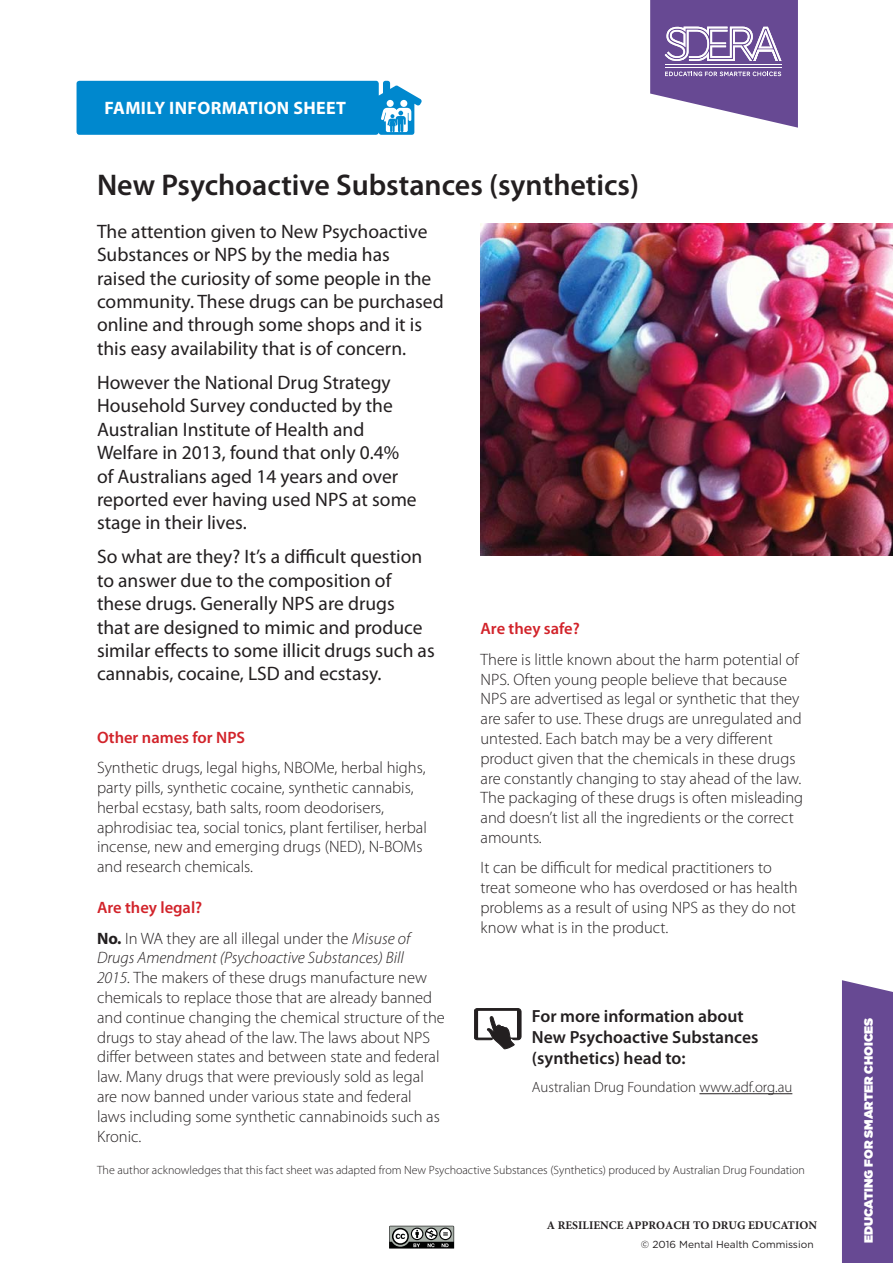
<style>
.page{position:relative;width:893px;height:1263px;background:#fff}
.page>*{position:absolute;margin:0;border:0;box-sizing:border-box;transform-origin:0 0}
.t1{font:600 30px "Myriad Pro";color:#231f20}
.t2{font:19.5px/23.4px "Myriad Pro";color:#231f20}
.t3{font:700 18px "Myriad Pro";letter-spacing:.02em;color:#fff}
.t4{font:600 17.55px/21.1px "Myriad Pro";color:#231f20}
.t5{font:300 16.5px/19.8px "Myriad Pro";color:#231f20}
.t6{font:600 16.5px "Myriad Pro";color:#d2232a}
.t7{font:300 14.85px "Myriad Pro";color:#231f20}
.t8{font:300 12px "Myriad Pro";color:#231f20}
.t9{font:900 12px "Gotham";color:#fff}
.t10{font:700 11.7px "Minion Pro";color:#231f20}
.t11{font:10.2px "Gotham";color:#231f20}
.s1{font-weight:600;color:#d2232a}
.s2{font-weight:700}
.s3{font-style:italic}
</style>
<div class="page">
<svg style="left:77px;top:81px;width:345px;height:54px;background:#0f8fd1"></svg>
<div style="left:842px;top:980px;width:51px;height:283px;background:#674993"></div>
<svg style="left:650px;top:0;width:148px;height:128px"></svg>
<svg style="left:389px;top:1226px;width:65px;height:22px"></svg>
<img style="left:480px;top:223px;width:413px;height:332px">
<hr style="left:699px;top:1093px;width:93px;height:1px;background:#231f20">
<svg style="left:474px;top:1008px;width:47px;height:41px"></svg>
<p class="t3" style="left:105px;top:101px;width:243px">FAMILY INFORMATION SHEET</p>
<h1 class="t1" style="left:97px;top:174px;width:544px">New Psychoactive Substances (synthetics)</h1>
<p class="t2" style="left:97px;top:221px;width:348px">The attention given to New Psychoactive Substances or NPS by the media has<br>raised the curiosity of some people in the community. These drugs can be purchased online and through some shops and it is this easy availability that is of concern.</p>
<p class="t2" style="left:97px;top:372px;width:321px">However the National Drug Strategy Household Survey conducted by the Australian Institute of Health and Welfare in 2013, found that only 0.4% of Australians aged 14 years and over reported ever having used NPS at some stage in their lives.</p>
<p class="t2" style="left:97px;top:546px;width:339px">So what are they? It’s a difficult question to answer due to the composition of these drugs. Generally NPS are drugs<br>that are designed to mimic and produce similar effects to some illicit drugs such as cannabis, cocaine, LSD and ecstasy.</p>
<p class="t6" style="left:97px;top:731px;width:150px">Other names for NPS</p>
<p class="t5" style="left:97px;top:759px;width:331px">Synthetic drugs, legal highs, NBOMe, herbal highs, party pills, synthetic cocaine, synthetic cannabis, herbal ecstasy, bath salts, room deodorisers, aphrodisiac tea, social tonics, plant fertiliser, herbal incense, new and emerging drugs (NED), N-BOMs and research chemicals.</p>
<p class="t5" style="left:97px;top:893px;width:315px;line-height:30.5px"><span class="s1">Are they legal?<br></span><span class="s2">No.</span> In WA they are all illegal under the <span class="s3">Misuse of</span></p>
<p class="t5" style="left:97px;top:949px;width:349px"><span class="s3">Drugs Amendment (Psychoactive Substances) Bill<br>2015.</span> The makers of these drugs manufacture new chemicals to replace those that are already banned and continue changing the chemical structure of the drugs to stay ahead of the law. The laws about NPS differ between states and between state and federal law. Many drugs that were previously sold as legal are now banned under various state and federal<br>laws including some synthetic cannabinoids such as Kronic.</p>
<p class="t6" style="left:480px;top:622px;width:101px">Are they safe?</p>
<p class="t5" style="left:480px;top:650px;width:324px">There is little known about the harm potential of NPS. Often young people believe that because NPS are advertised as legal or synthetic that they are safer to use. These drugs are unregulated and untested. Each batch may be a very different product given that the chemicals in these drugs are constantly changing to stay ahead of the law.<br>The packaging of these drugs is often misleading and doesn’t list all the ingredients or the correct amounts.</p>
<p class="t5" style="left:480px;top:859px;width:319px">It can be difficult for medical practitioners to treat someone who has overdosed or has health problems as a result of using NPS as they do not know what is in the product.</p>
<p class="t4" style="left:532px;top:1006px;width:228px">For more information about<br>New Psychoactive Substances (synthetics) head to:</p>
<p class="t7" style="left:532px;top:1081px;width:262px">Australian Drug Foundation www.adf.org.au</p>
<p class="t8" style="left:97px;top:1166px;width:709px">The author acknowledges that this fact sheet was adapted from New Psychoactive Substances (Synthetics) produced by Australian Drug Foundation</p>
<p class="t10" style="left:547px;top:1217px;width:272px">A RESILIENCE APPROACH TO DRUG EDUCATION</p>
<p class="t11" style="left:641px;top:1240px;width:174px">© 2016 Mental Health Commission</p>
<p class="t9" style="left:864px;top:1243px;width:227px;rotate:-90deg">EDUCATING FOR SMARTER CHOICES</p>
</div>
